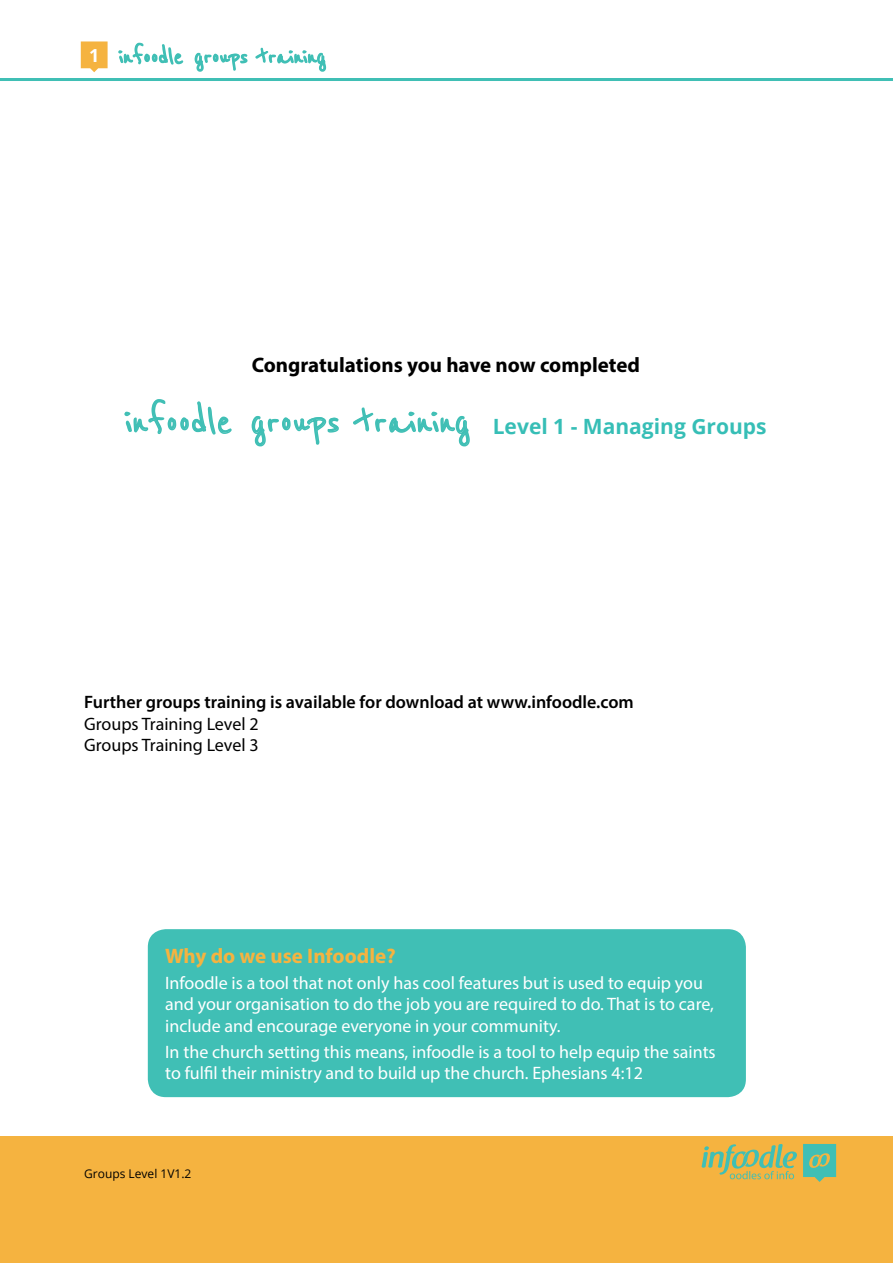
<style>
.page{position:relative;width:893px;height:1263px;background:#fff}
.page>*{position:absolute;margin:0;border:0;box-sizing:border-box;transform-origin:0 0}
.t1{font:45px "Reenie Beanie";color:#40bfb5}
.t2{font:700 21px "Myriad Pro";color:#000}
.t3{font:700 21px "Myriad Pro";color:#f5b340}
.t4{font:18px/21.6px "Myriad Pro";color:#fff}
.t5{font:600 18px "Myriad Pro";color:#000}
.t6{font:18px/21.6px "Myriad Pro";color:#000}
.t7{font:12px "Open Sans";color:#000}
.s1{font-family:"Open Sans";font-weight:700;font-size:21px;color:#36beb6}
</style>
<div class="page">
<div style="left:0;top:1136px;width:893px;height:127px;background:#f5b340"></div>
<svg style="left:701px;top:1144px;width:96px;height:35px"></svg>
<svg style="left:803px;top:1144px;width:33px;height:38px"></svg>
<svg style="left:118px;top:42px;width:66px;height:23px"></svg>
<svg style="left:194px;top:47px;width:133px;height:25px"></svg>
<svg style="left:81px;top:41px;width:27px;height:31px"></svg>
<hr style="left:0;top:78px;width:893px;height:3px;background:#40bfb5">
<svg style="left:124px;top:399px;width:108px;height:36px"></svg>
<svg style="left:251px;top:416px;width:88px;height:31px"></svg>
<svg style="left:353px;top:407px;width:117px;height:40px"></svg>
<div style="left:148px;top:929px;width:598px;height:168px;background:#40bfb5;border-radius:18px"></div>
<p class="t2" style="left:252px;top:351px;width:390px">Congratulations you have now completed</p>
<h1 class="t1" style="left:125px;top:397px;width:643px">infoodle groups training <span class="s1">Level 1 - Managing Groups</span></h1>
<p class="t5" style="left:84px;top:690px;width:551px">Further groups training is available for download at www.infoodle.com</p>
<p class="t6" style="left:84px;top:712px;width:176px">Groups Training Level 2<br>Groups Training Level 3</p>
<p class="t3" style="left:165px;top:942px;width:232px">Why do we use Infoodle?</p>
<p class="t4" style="left:165px;top:971px;width:550px">Infoodle is a tool that not only has cool features but is used to equip you and your organisation to do the job you are required to do. That is to care, include and encourage everyone in your community.</p>
<p class="t4" style="left:165px;top:1040px;width:552px">In the church setting this means, infoodle is a tool to help equip the saints to fulfil their ministry and to build up the church. Ephesians 4:12</p>
<p class="t7" style="left:84px;top:1165px;width:109px">Groups Level 1V1.2</p>
</div>
